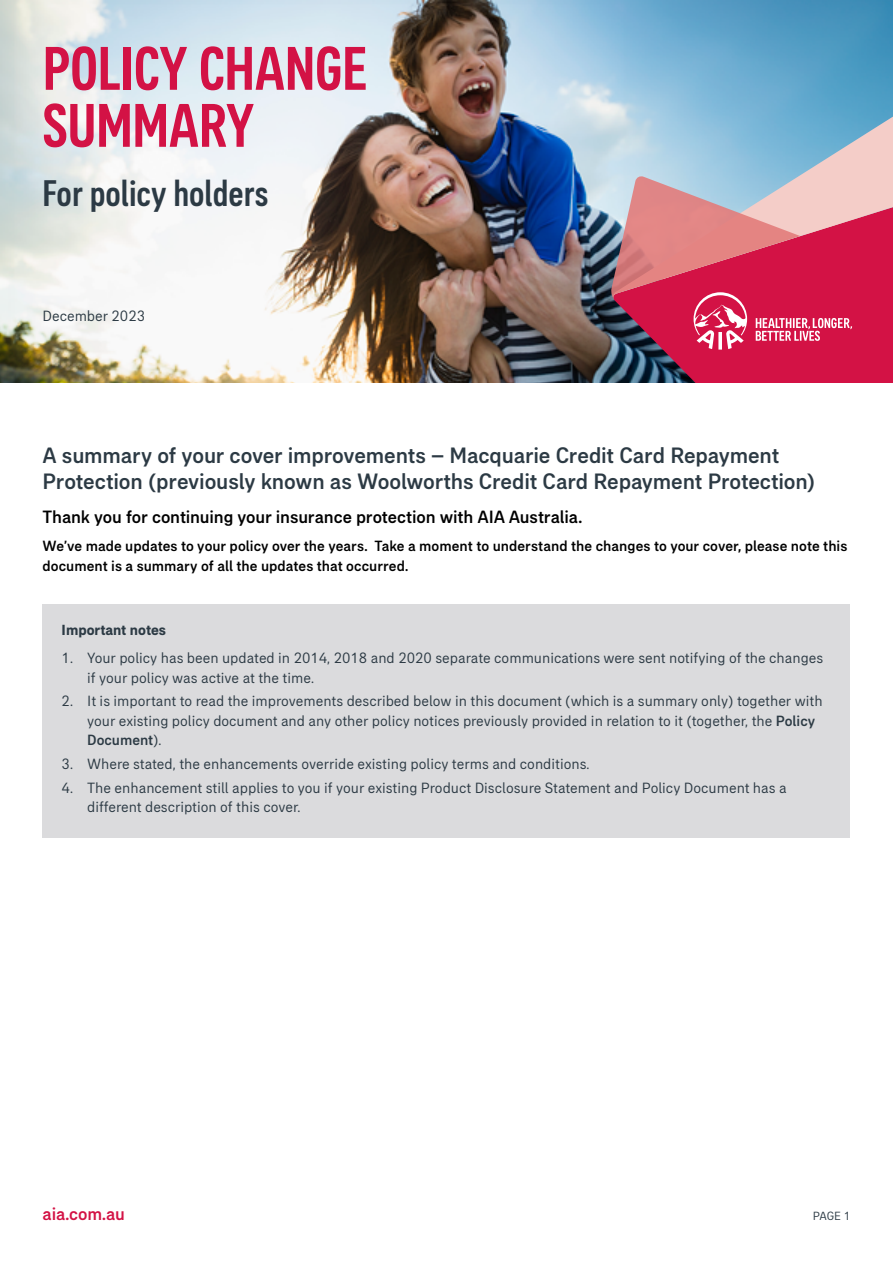
<style>
.page{position:relative;width:893px;height:1263px;background:#fff}
.page>*{position:absolute;margin:0;border:0;box-sizing:border-box;transform-origin:0 0}
.t1{font:500 condensed 63px/57px "AIA Everest";letter-spacing:-.01em;color:#d31245}
.t2{font:500 condensed 37.5px "AIA Everest";color:#2c3a44}
.t3{font:500 22.5px/25.5px "AIA Everest";letter-spacing:-.005em;color:#2c3a44}
.t4{font:500 18px "AIA Everest";letter-spacing:-.005em;color:#000}
.t5{font:500 18px "AIA Everest";color:#d31245}
.t6{font:15px/19.5px "AIA Everest";color:#2c3a44}
.t7{font:500 15px/19.5px "AIA Everest";color:#000}
.t8{font:700 15px "AIA Everest";color:#2c3a44}
.t9{font:12px "AIA Everest";color:#2c3a44}
.s1{font-weight:500}
</style>
<div class="page">
<img style="left:0;top:0;width:893px;height:383px">
<div style="left:43px;top:605px;width:807px;height:233px;background:#dbdbdd"></div>
<svg style="left:612px;top:299px;width:281px;height:84px;fill:#d31245"></svg>
<svg style="left:612px;top:105px;width:281px;height:194px"></svg>
<div style="left:679px;top:278px;width:187px;height:86px;background:#d31245"></div>
<svg style="left:611px;top:176px;width:241px;height:174px"></svg>
<h1 class="t1" style="left:43px;top:39px;width:326px">POLICY CHANGE<br>SUMMARY</h1>
<h2 class="t2" style="left:43px;top:172px;width:227px">For policy holders</h2>
<p class="t6" style="left:43px;top:306px;width:104px">December 2023</p>
<h3 class="t3" style="left:43px;top:443px;width:774px">A summary of your cover improvements – Macquarie Credit Card Repayment<br>Protection (previously known as Woolworths Credit Card Repayment Protection)</h3>
<p class="t4" style="left:43px;top:507px;width:541px">Thank you for continuing your insurance protection with AIA Australia.</p>
<p class="t7" style="left:43px;top:536px;width:806px">We’ve made updates to your policy over the years. Take a moment to understand the changes to your cover, please note this document is a summary of all the updates that occurred.</p>
<p class="t8" style="left:62px;top:621px;width:106px">Important notes</p>
<p class="t6" style="left:87px;top:648px;width:738px;text-indent:-26px">1. Your policy has been updated in 2014, 2018 and 2020 separate communications were sent notifying of the changes if your policy was active at the time.</p>
<p class="t6" style="left:87px;top:691px;width:737px;text-indent:-26px">2. It is important to read the improvements described below in this document (which is a summary only) together with your existing policy document and any other policy notices previously provided in relation to it (together, the <span class="s1">Policy<br>Document</span>).</p>
<p class="t6" style="left:62px;top:754px;width:529px">3. Where stated, the enhancements override existing policy terms and conditions.</p>
<p class="t6" style="left:87px;top:778px;width:701px;text-indent:-26px">4. The enhancement still applies to you if your existing Product Disclosure Statement and Policy Document has a different description of this cover.</p>
<p class="t5" style="left:43px;top:1204px;width:84px">aia.com.au</p>
<p class="t9" style="left:813px;top:1209px;width:39px">PAGE 1</p>
</div>
